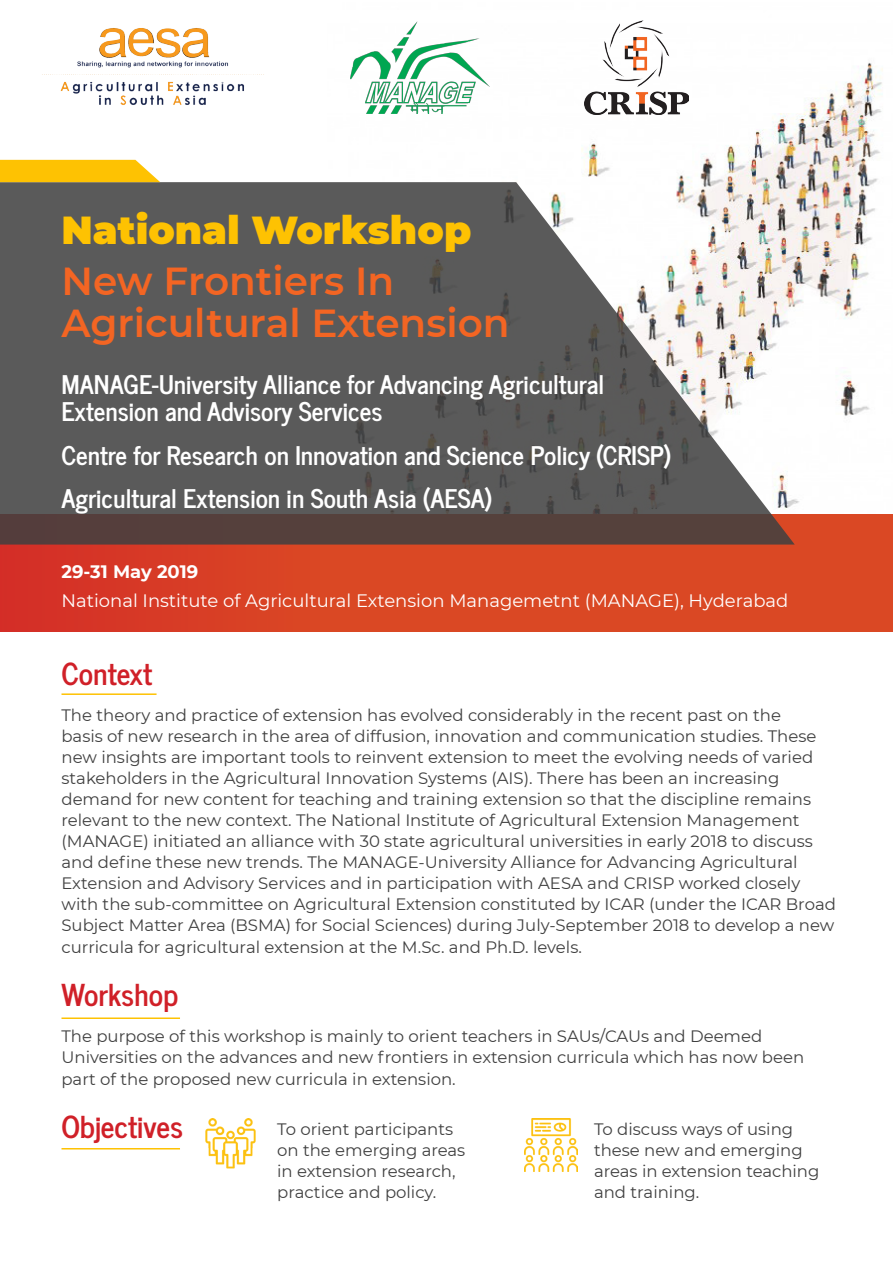
<style>
.page{position:relative;width:893px;height:1263px;background:#fff}
.page>*{position:absolute;margin:0;border:0;box-sizing:border-box;transform-origin:0 0}
.t1{font:600 39px "Montserrat";color:#f36523}
.t2{font:900 39px "Montserrat";color:#fec202}
.t3{font:700 30px "News Cycle";color:#d02028}
.t4{font:700 25.5px "News Cycle";color:#fff}
.t5{font:18px "Montserrat";color:#fff}
.t6{font:700 18px "Montserrat";color:#fff}
.t7{font:16.5px/21px "Montserrat";color:#404040}
</style>
<div class="page">
<img style="left:417px;top:20px;width:466px;height:484px">
<div style="left:0;top:514px;width:893px;height:117px;background:linear-gradient(to right,#d43826,#da4e23)"></div>
<svg style="left:0;top:182px;width:795px;height:362px;background:#737170"></svg>
<svg style="left:0;top:160px;width:160px;height:22px;background:#fec615"></svg>
<hr style="left:62px;top:693px;width:95px;height:2px;background:#fec202">
<hr style="left:62px;top:1017px;width:118px;height:2px;background:#fec202">
<hr style="left:62px;top:1148px;width:118px;height:1px;background:#fec202">
<img style="left:584px;top:21px;width:104px;height:94px">
<img style="left:42px;top:28px;width:222px;height:77px">
<img style="left:350px;top:22px;width:139px;height:92px">
<img style="left:205px;top:1118px;width:51px;height:51px">
<img style="left:524px;top:1118px;width:54px;height:54px">
<p class="t2" style="left:62px;top:201px;width:411px">National Workshop</p>
<p class="t1" style="left:62px;top:254px;width:334px">New Frontiers In</p>
<p class="t1" style="left:62px;top:296px;width:450px">Agricultural Extension</p>
<p class="t4" style="left:62px;top:362px;width:544px">MANAGE-University Alliance for Advancing Agricultural</p>
<p class="t4" style="left:62px;top:389px;width:322px">Extension and Advisory Services</p>
<p class="t4" style="left:62px;top:433px;width:611px">Centre for Research on Innovation and Science Policy (CRISP)</p>
<p class="t4" style="left:62px;top:476px;width:432px">Agricultural Extension in South Asia (AESA)</p>
<p class="t6" style="left:62px;top:558px;width:138px">29-31 May 2019</p>
<p class="t5" style="left:62px;top:588px;width:728px">National Institute of Agricultural Extension Managemetnt (MANAGE), Hyderabad</p>
<p class="t3" style="left:62px;top:647px;width:92px">Context</p>
<p class="t7" style="left:62px;top:704px;width:776px">The theory and practice of extension has evolved considerably in the recent past on the<br>basis of new research in the area of diffusion, innovation and communication studies. These new insights are important tools to reinvent extension to meet the evolving needs of varied stakeholders in the Agricultural Innovation Systems (AIS). There has been an increasing demand for new content for teaching and training extension so that the discipline remains relevant to the new context. The National Institute of Agricultural Extension Management (MANAGE) initiated an alliance with 30 state agricultural universities in early 2018 to discuss and define these new trends. The MANAGE-University Alliance for Advancing Agricultural Extension and Advisory Services and in participation with AESA and CRISP worked closely with the sub-committee on Agricultural Extension constituted by ICAR (under the ICAR Broad Subject Matter Area (BSMA) for Social Sciences) during July-September 2018 to develop a new</p>
<p class="t7" style="left:62px;top:936px;width:522px">curricula for agricultural extension at the M.Sc. and Ph.D. levels.</p>
<p class="t3" style="left:62px;top:968px;width:118px">Workshop</p>
<p class="t7" style="left:62px;top:1025px;width:744px">The purpose of this workshop is mainly to orient teachers in SAUs/CAUs and Deemed<br>Universities on the advances and new frontiers in extension curricula which has now been</p>
<p class="t7" style="left:62px;top:1068px;width:396px">part of the proposed new curricula in extension.</p>
<p class="t3" style="left:62px;top:1100px;width:123px">Objectives</p>
<p class="t7" style="left:277px;top:1117px;width:190px">To orient participants on the emerging areas in extension research, practice and policy.</p>
<p class="t7" style="left:594px;top:1117px;width:227px">To discuss ways of using these new and emerging areas in extension teaching and training.</p>
</div>
